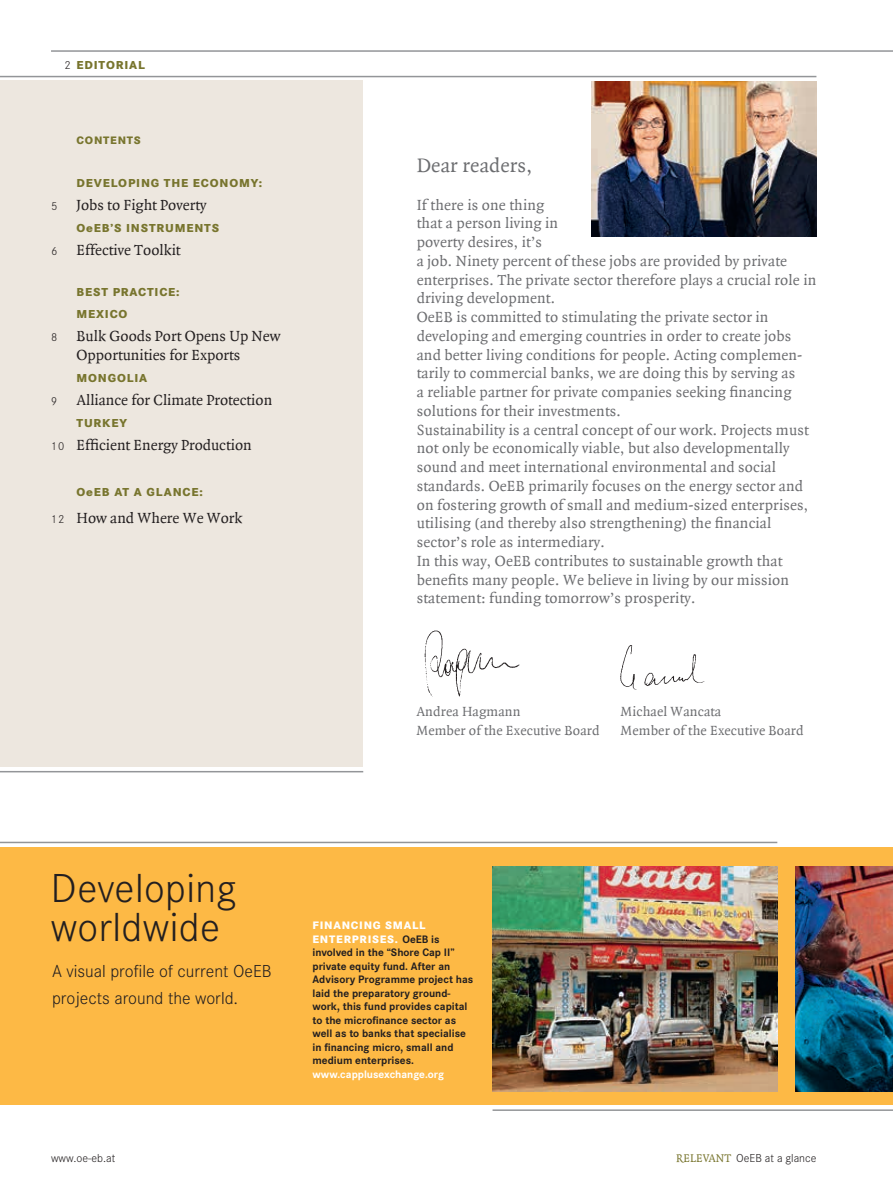
<style>
.page{position:relative;width:893px;height:1191px;background:#fff}
.page>*{position:absolute;margin:0;border:0;box-sizing:border-box;transform-origin:0 0}
.t1{font:300 42px/39px "Corporate S";letter-spacing:.01em;color:#231f20}
.t2{font:21px "Quadraat";letter-spacing:.01em;color:#6c6d70}
.t3{font:300 18px/27px "Corporate S";color:#231f20}
.t4{font:15.75px/18.8px "Quadraat";letter-spacing:.01em;color:#6c6d70}
.t5{font:15.75px/18.8px "Quadraat";color:#231f20}
.t6{font:14.25px "Quadraat";letter-spacing:.01em;color:#6c6d70}
.t7{font:800 12px "Corporate S";letter-spacing:.07em;color:#78752e}
.t8{font:300 12px "Corporate S";color:#231f20}
.t9{font:700 11.25px/13.5px "Corporate S";color:#231f20}
.t10{font:800 11.25px "Corporate S";color:#fff}
.t11{font:700 11.25px "Corporate S";color:#fff}
.t12{font:800 11.25px "Corporate S";letter-spacing:.07em;color:#78752e}
.s1{font-weight:300;color:#231f20}
.s2{font-family:"Corporate S";font-weight:300;font-size:12px}
.s3{font-weight:800;color:#fff}
.s4{font-family:"Quadraat";font-weight:400;color:#78752e}
</style>
<div class="page">
<div style="left:0;top:80px;width:362px;height:686px;background:#ede7df"></div>
<div style="left:0;top:847px;width:893px;height:258px;background:#fdb945"></div>
<hr style="left:51px;top:50px;width:842px;height:2px;background:#939598">
<hr style="left:0;top:76px;width:816px;height:1px;background:#939598">
<hr style="left:0;top:841px;width:777px;height:2px;background:#939598">
<hr style="left:493px;top:1109px;width:400px;height:2px;background:#939598">
<img style="left:620px;top:645px;width:85px;height:45px">
<hr style="left:0;top:771px;width:363px;height:1px;background:#939598">
<img style="left:424px;top:630px;width:96px;height:67px">
<img style="left:591px;top:82px;width:225px;height:155px">
<img style="left:795px;top:866px;width:98px;height:225px">
<img style="left:492px;top:866px;width:285px;height:225px">
<p class="t7" style="left:65px;top:55px;width:29px"><span class="s1">2</span> EDITORIAL</p>
<p class="t12" style="left:77px;top:131px;width:66px">CONTENTS</p>
<p class="t7" style="left:77px;top:173px;width:44px">DEVELOPING</p>
<p class="t7" style="left:164px;top:173px;width:48px">TH E ECONOM</p>
<p class="t7" style="left:251px;top:173px;width:13px">Y:</p>
<p class="t5" style="left:51px;top:196px;width:157px"><span class="s2">5</span> Jobs to Fight Poverty</p>
<p class="t7" style="left:77px;top:218px;width:144px">OEEB’S INSTRUMENTS</p>
<p class="t5" style="left:51px;top:241px;width:131px"><span class="s2">6</span> Effective Toolkit</p>
<p class="t7" style="left:77px;top:282px;width:45px">BEST PRACTIC</p>
<p class="t7" style="left:168px;top:282px;width:13px">E:</p>
<p class="t7" style="left:77px;top:305px;width:37px">MEXICO</p>
<p class="t5" style="left:77px;top:327px;width:206px;text-indent:-26px"><span class="s2">8</span> Bulk Goods Port Opens Up New<br>Opportunities for Exports</p>
<p class="t7" style="left:77px;top:368px;width:72px">MONGOLIA</p>
<p class="t5" style="left:51px;top:391px;width:223px"><span class="s2">9</span> Alliance for Climate Protection</p>
<p class="t7" style="left:77px;top:413px;width:52px">TURKEY</p>
<p class="t5" style="left:51px;top:436px;width:202px"><span class="s2">10</span> Efficient Energy Production</p>
<p class="t7" style="left:77px;top:482px;width:80px">OEEB AT A GLANC</p>
<p class="t7" style="left:191px;top:482px;width:13px">E:</p>
<p class="t5" style="left:51px;top:509px;width:193px"><span class="s2">12</span> How and Where We Work</p>
<h2 class="t2" style="left:417px;top:155px;width:117px">Dear readers,</h2>
<p class="t4" style="left:417px;top:196px;width:401px">If there is one thing<br>that a person living in<br>poverty desires, it’s<br>a job. Ninety percent of these jobs are provided by private enterprises. The private sector therefore plays a crucial role in driving development.<br>OeEB is committed to stimulating the private sector in developing and emerging countries in order to create jobs and better living conditions for people. Acting complemen&shy;tarily to commercial banks, we are doing this by serving as<br>a reliable partner for private companies seeking financing solutions for their investments.<br>Sustainability is a central concept of our work. Projects must not only be economically viable, but also developmentally sound and meet international environmental and social standards. OeEB primarily focuses on the energy sector and on fostering growth of small and medium-sized enterprises, utilising (and thereby also strengthening) the financial sector’s role as intermediary.<br>In this way, OeEB contributes to sustainable growth that benefits many people. We believe in living by our mission statement: funding tomorrow’s prosperity.</p>
<p class="t6" style="left:416px;top:704px;width:106px">Andrea Hagmann</p>
<p class="t6" style="left:621px;top:704px;width:102px">Michael Wancata</p>
<p class="t6" style="left:416px;top:723px;width:185px">Member of the Executive Board</p>
<p class="t6" style="left:621px;top:723px;width:185px">Member of the Executive Board</p>
<h1 class="t1" style="left:51px;top:866px;width:187px">Developing worldwide</h1>
<p class="t3" style="left:52px;top:956px;width:221px">A visual profile of current OeEB projects around the world.</p>
<p class="t10" style="left:313px;top:916px;width:16px">FINANCING</p>
<p class="t10" style="left:385px;top:916px;width:9px">SMALL</p>
<p class="t10" style="left:313px;top:930px;width:39px">ENTERPRIS</p>
<p class="t9" style="left:313px;top:931px;width:162px;text-indent:67px"><span class="s3">ES.</span> OeEB is involved in the “Shore Cap II” private equity fund. After an<br>Advisory Programme project has laid the preparatory ground&shy;work, this fund provides capital to the microfinance sector as well as to banks that specialise in financing micro, small and medium enterprises.</p>
<p class="t11" style="left:313px;top:1065px;width:133px">www.capplusexchange.org</p>
<p class="t8" style="left:51px;top:1149px;width:66px">www.oe-eb.at</p>
<p class="t8" style="left:676px;top:1149px;width:142px"><span class="s4">Relevant</span> OeEB at a glance</p>
</div>
